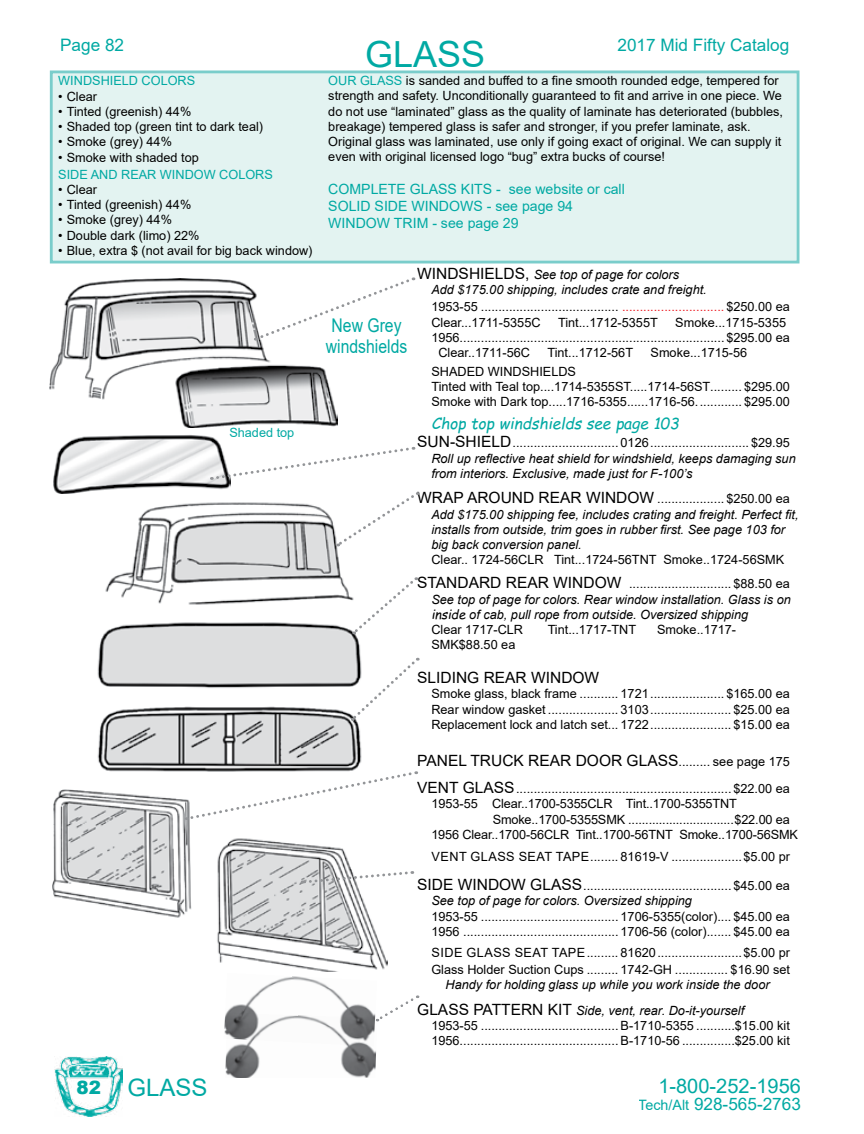
<style>
.page{position:relative;width:864px;height:1134px;background:#fff}
.page>*{position:absolute;margin:0;border:0;box-sizing:border-box;transform-origin:0 0}
.t1{font:36px "Arial";color:#00a9a3}
.t2{font:24px "Arial";color:#00a9a3}
.t3{font:20.1px "Arial";color:#00a9a3}
.t4{font:18.9px/21px "Arial";color:#00a9a3;text-align:center;scale:.83 1}
.t5{font:900 18.3px "Arial";color:#00a9a3}
.t6{font:17.25px "Arial";color:#00a9a3}
.t7{font:15.6px "Arial";color:#000}
.t8{font:italic 15.6px "Comic Sans MS";color:#00a9a3}
.t9{font:14.1px/17px "Arial";color:#00a9a3}
.t10{font:12.75px/15.3px "Arial";color:#000}
.t11{font:italic 12.75px/15.3px "Arial";color:#000}
.t12{font:12.75px "Arial";letter-spacing:.035em;color:#000}
.t13{font:12.75px "Arial";color:#00a9a3}
.s1{color:#00a9a3}
.s2{font-style:normal;font-size:15.6px}
.s3{color:#ed1d24}
.s4{font-style:normal}
.s5{font-size:15.6px}
.s6{font-family:"Comic Sans MS"}
.s7{font-size:12.75px}
.s8{font-style:italic}
.s9{font-size:14.25px}
</style>
<div class="page">
<div style="left:50px;top:71px;width:749px;height:192px;background:#e3f3f1;border:3px solid #7acdcb"></div>
<img style="left:50px;top:279px;width:288px;height:149px">
<img style="left:53px;top:790px;width:334px;height:181px">
<img style="left:53px;top:435px;width:178px;height:59px">
<img style="left:97px;top:502px;width:265px;height:270px">
<svg style="left:254px;top:277px;width:160px;height:65px"></svg>
<svg style="left:211px;top:446px;width:203px;height:35px"></svg>
<svg style="left:336px;top:492px;width:82px;height:55px"></svg>
<svg style="left:352px;top:577px;width:65px;height:58px"></svg>
<svg style="left:350px;top:658px;width:68px;height:64px"></svg>
<svg style="left:186px;top:771px;width:231px;height:50px"></svg>
<svg style="left:302px;top:870px;width:111px;height:15px"></svg>
<img style="left:225px;top:1046px;width:151px;height:32px">
<img style="left:224px;top:976px;width:151px;height:70px">
<div style="left:363px;top:984px;width:70px;height:39px;background:#000;opacity:.5"></div>
<img style="left:55px;top:1056px;width:68px;height:61px">
<h3 class="t6" style="left:60px;top:33px;width:66px">Page 82</h3>
<h1 class="t1" style="left:365px;top:30px;width:122px">GLASS</h1>
<h3 class="t6" style="left:618px;top:33px;width:173px">2017 Mid Fifty Catalog</h3>
<p class="t13" style="left:58px;top:72px;width:138px">WINDSHIELD COLORS</p>
<p class="t10" style="left:58px;top:88px;width:40px">• Clear</p>
<p class="t10" style="left:58px;top:104px;width:134px">• Tinted (greenish) 44%</p>
<p class="t10" style="left:58px;top:119px;width:206px">• Shaded top (green tint to dark teal)</p>
<p class="t10" style="left:58px;top:134px;width:115px">• Smoke (grey) 44%</p>
<p class="t10" style="left:58px;top:149px;width:142px">• Smoke with shaded top</p>
<p class="t13" style="left:58px;top:165px;width:216px">SIDE AND REAR WINDOW COLORS</p>
<p class="t10" style="left:58px;top:182px;width:40px">• Clear</p>
<p class="t10" style="left:58px;top:197px;width:134px">• Tinted (greenish) 44%</p>
<p class="t10" style="left:58px;top:212px;width:115px">• Smoke (grey) 44%</p>
<p class="t10" style="left:58px;top:227px;width:143px">• Double dark (limo) 22%</p>
<p class="t10" style="left:58px;top:243px;width:256px">• Blue, extra $ (not avail for big back window)</p>
<p class="t10" style="left:328px;top:73px;width:456px"><span class="s1">OUR GLASS</span> is sanded and buffed to a fine smooth rounded edge, tempered for strength and safety. Unconditionally guaranteed to fit and arrive in one piece. We do not use “laminated” glass as the quality of laminate has deteriorated (bubbles, breakage) tempered glass is safer and stronger, if you prefer laminate, ask.<br>Original glass was laminated, use only if going exact of original. We can supply it even with original licensed logo “bug” extra bucks of course!</p>
<p class="t9" style="left:328px;top:180px;width:298px">COMPLETE GLASS KITS - see website or call<br>SOLID SIDE WINDOWS - see page 94<br>WINDOW TRIM - see page 29</p>
<p class="t13" style="left:229px;top:424px;width:66px">Shaded top</p>
<h3 class="t4" style="left:326px;top:314px;width:100px">New Grey windshields</h3>
<p class="t11" style="left:431px;top:267px;width:277px;text-indent:-14px"><span class="s2">WINDSHIELDS,</span> See top of page for colors<br>Add $175.00 shipping, includes crate and freight.</p>
<p class="t10" style="left:431px;top:299px;width:360px">1953-55 ....................................... <span class="s3">.............................</span> $250.00 ea<br>Clear...1711-5355C</p>
<p class="t10" style="left:558px;top:314px;width:101px">Tint...1712-5355T</p>
<p class="t10" style="left:675px;top:314px;width:112px">Smoke...1715-5355</p>
<p class="t10" style="left:431px;top:330px;width:360px">1956........................................................................... $295.00 ea</p>
<p class="t10" style="left:438px;top:345px;width:93px">Clear..1711-56C</p>
<p class="t10" style="left:547px;top:345px;width:87px">Tint...1712-56T</p>
<p class="t10" style="left:651px;top:345px;width:98px">Smoke...1715-56</p>
<p class="t10" style="left:431px;top:364px;width:360px">SHADED WINDSHIELDS<br>Tinted with Teal top....1714-5355ST.....1714-56ST......... $295.00<br>Smoke with Dark top.....1716-5355......1716-56............. $295.00</p>
<p class="t8" style="left:431px;top:412px;width:249px">Chop top windshields see page 103</p>
<p class="t11" style="left:431px;top:436px;width:366px;text-indent:-14px"><span class="s2">SUN-SHIELD</span><span class="s4">.............................. 0126............................ $29.95<br></span>Roll up reflective heat shield for windshield, keeps damaging sun from interiors. Exclusive, made just for F-100’s</p>
<p class="t11" style="left:431px;top:491px;width:369px;text-indent:-14px"><span class="s2">WRAP AROUND REAR WINDOW</span> <span class="s4">................... $250.00 ea </span>Add $175.00 shipping fee, includes crating and freight. Perfect fit, installs from outside, trim goes in rubber first. See page 103 for big back conversion panel.</p>
<p class="t10" style="left:417px;top:548px;width:374px;line-height:24px;text-indent:14px">Clear.. 1724-56CLR Tint...1724-56TNT Smoke..1724-56SMK<br><span class="s5">STANDARD REAR WINDOW</span> ............................. $88.50 ea</p>
<p class="t11" style="left:431px;top:592px;width:361px">See top of page for colors. Rear window installation. Glass is on <span class="s6">inside</span> of cab, pull rope from outside. Oversized shipping<br><span class="s4">Clear 1717-CLR</span></p>
<p class="t10" style="left:548px;top:622px;width:90px">Tint...1717-TNT</p>
<p class="t10" style="left:657px;top:622px;width:81px">Smoke..1717-</p>
<p class="t10" style="left:431px;top:637px;width:86px">SMK$88.50 ea</p>
<p class="t7" style="left:417px;top:667px;width:184px">SLIDING REAR WINDOW</p>
<p class="t10" style="left:431px;top:686px;width:360px;text-align:justify">Smoke glass, black frame ........... 1721..................... $165.00 ea Rear window gasket .................... 3103....................... $25.00 ea Replacement lock and latch set... 1722....................... $15.00 ea</p>
<p class="t7" style="left:417px;top:750px;width:374px">PANEL TRUCK REAR DOOR GLASS<span class="s7">......... see page 175</span></p>
<p class="t10" style="left:417px;top:781px;width:374px"><span class="s5">VENT GLASS</span>............................................................. $22.00 ea</p>
<p class="t10" style="left:431px;top:796px;width:307px">1953-55 Clear..1700-5355CLR Tint..1700-5355TNT</p>
<p class="t10" style="left:493px;top:811px;width:299px">Smoke..1700-5355SMK ...............................$22.00 ea</p>
<p class="t10" style="left:431px;top:827px;width:368px">1956 Clear..1700-56CLR Tint..1700-56TNT Smoke..1700-56SMK</p>
<p class="t12" style="left:432px;top:848px;width:360px">VENT GLASS SEAT TAPE........ 81619-V ....................$5.00 pr</p>
<p class="t10" style="left:431px;top:878px;width:360px;text-indent:-14px"><span class="s5">SIDE WINDOW GLASS</span>.......................................... $45.00 ea<br><span class="s8">See top of page for colors. Oversized shipping</span></p>
<p class="t10" style="left:431px;top:908px;width:360px">1953-55 ....................................... 1706-5355(color).... $45.00 ea<br>1956 ............................................ 1706-56 (color)....... $45.00 ea</p>
<p class="t10" style="left:431px;top:944px;width:360px;line-height:17px">SIDE GLASS SEAT TAPE......... 81620........................$5.00 pr<br>Glass Holder Suction Cups ......... 1742-GH ............... $16.90 set</p>
<p class="t11" style="left:417px;top:972px;width:354px;line-height:25.3px;text-indent:28px">Handy for holding glass up while you work inside the door<br><span class="s2">GLASS PATTERN KIT</span> Side, vent, rear. Do-it-yourself</p>
<p class="t10" style="left:431px;top:1018px;width:360px">1953-55 ....................................... B-1710-5355 ...........$15.00 kit<br>1956............................................. B-1710-56 ...............$25.00 kit</p>
<h3 class="t5" style="left:77px;top:1074px;width:26px">82</h3>
<h2 class="t2" style="left:128px;top:1071px;width:82px">GLASS</h2>
<h3 class="t3" style="left:658px;top:1072px;width:144px">1-800-252-1956</h3>
<h3 class="t6" style="left:638px;top:1092px;width:164px"><span class="s9">Tech/Alt</span> 928-565-2763</h3>
</div>
